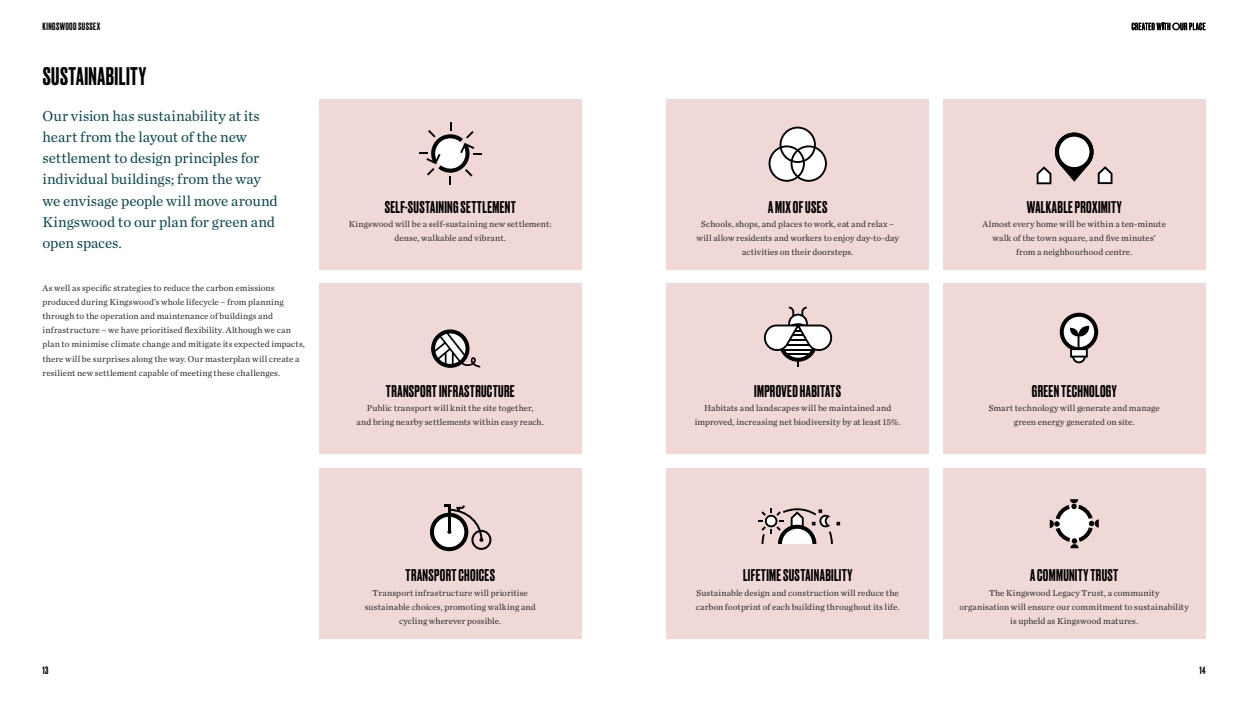
<style>
.page{position:relative;width:1248px;height:702px;background:#fff}
.page>*{position:absolute;margin:0;border:0;box-sizing:border-box;transform-origin:0 0}
.t1{font:500 24px "Druk";letter-spacing:.02em;color:#000}
.t2{font:500 16px "Druk";letter-spacing:.02em;color:#000}
.t3{font:15px/21.3px "Chronicle Text G1";letter-spacing:-.005em;color:#07474e}
.t4{font:500 10px "Druk";letter-spacing:.04em;color:#000}
.t5{font:9px/14.2px "Chronicle Text G1";letter-spacing:.01em;color:#282827;text-align:center}
</style>
<div class="page">
<div style="left:943px;top:468px;width:262px;height:170px;background:#f0d8d6"></div>
<svg style="left:1049px;top:499px;width:49px;height:49px"></svg>
<div style="left:666px;top:99px;width:262px;height:170px;background:#f0d8d6"></div>
<div style="left:666px;top:283px;width:262px;height:171px;background:#f0d8d6"></div>
<div style="left:666px;top:468px;width:262px;height:170px;background:#f0d8d6"></div>
<div style="left:319px;top:99px;width:262px;height:170px;background:#f0d8d6"></div>
<div style="left:943px;top:99px;width:262px;height:170px;background:#f0d8d6"></div>
<div style="left:319px;top:283px;width:262px;height:171px;background:#f0d8d6"></div>
<div style="left:319px;top:468px;width:262px;height:170px;background:#f0d8d6"></div>
<div style="left:943px;top:283px;width:262px;height:171px;background:#f0d8d6"></div>
<svg style="left:419px;top:122px;width:62px;height:62px"></svg>
<svg style="left:768px;top:127px;width:58px;height:55px"></svg>
<svg style="left:1036px;top:133px;width:76px;height:51px"></svg>
<svg style="left:431px;top:329px;width:49px;height:39px"></svg>
<hr style="left:797px;top:324px;width:1px;height:42px;background:#000">
<svg style="left:763px;top:306px;width:69px;height:56px"></svg>
<svg style="left:1059px;top:313px;width:39px;height:50px"></svg>
<svg style="left:430px;top:505px;width:61px;height:46px"></svg>
<svg style="left:758px;top:508px;width:82px;height:36px"></svg>
<svg style="left:1131px;top:23px;width:74px;height:7px"></svg>
<p class="t4" style="left:43px;top:20px;width:59px">KINGSWOOD SUSSEX</p>
<h1 class="t1" style="left:43px;top:60px;width:105px">SUSTAINABILITY</h1>
<h3 class="t3" style="left:43px;top:104px;width:237px">Our vision has sustainability at its heart from the layout of the new settlement to design principles for individual buildings; from the way we envisage people will move around<br>Kingswood to our plan for green and open spaces.</h3>
<p class="t5" style="left:43px;top:280px;width:264px;text-align:left">As well as specific strategies to reduce the carbon emissions produced during Kingswood’s whole lifecycle – from planning through to the operation and maintenance of buildings and infrastructure – we have prioritised flexibility. Although we can plan to minimise climate change and mitigate its expected impacts, there will be surprises along the way. Our masterplan will create a resilient new settlement capable of meeting these challenges.</p>
<h2 class="t2" style="left:384px;top:196px;width:133px">SELF-SUSTAINING SETTLEMENT</h2>
<p class="t5" style="left:349px;top:216px;width:204px">Kingswood will be a self-sustaining new settlement: dense, walkable and vibrant.</p>
<h2 class="t2" style="left:386px;top:380px;width:130px">TRANSPORT INFRASTRUCTURE</h2>
<p class="t5" style="left:356px;top:400px;width:189px">Public transport will knit the site together,<br>and bring nearby settlements within easy reach.</p>
<h2 class="t2" style="left:405px;top:564px;width:91px">TRANSPORT CHOICES</h2>
<p class="t5" style="left:365px;top:585px;width:172px">Transport infrastructure will prioritise sustainable choices, promoting walking and cycling wherever possible.</p>
<h2 class="t2" style="left:768px;top:196px;width:61px">A MIX OF USES</h2>
<p class="t5" style="left:696px;top:216px;width:204px">Schools, shops, and places to work, eat and relax – will allow residents and workers to enjoy day-to-day activities on their doorsteps.</p>
<h2 class="t2" style="left:754px;top:380px;width:88px">IMPROVED HABITATS</h2>
<p class="t5" style="left:694px;top:400px;width:207px">Habitats and landscapes will be maintained and improved, increasing net biodiversity by at least 15%.</p>
<h2 class="t2" style="left:743px;top:564px;width:111px">LIFETIME SUSTAINABILITY</h2>
<p class="t5" style="left:695px;top:585px;width:205px;text-align:left">Sustainable design and construction will reduce the carbon footprint of each building throughout its life.</p>
<h2 class="t2" style="left:1026px;top:196px;width:96px">WALKABLE PROXIMITY</h2>
<p class="t5" style="left:982px;top:216px;width:185px">Almost every home will be within a ten-minute walk of the town square, and five minutes’ from a neighbourhood centre.</p>
<h2 class="t2" style="left:1031px;top:380px;width:86px">GREEN TECHNOLOGY</h2>
<p class="t5" style="left:988px;top:400px;width:173px">Smart technology will generate and manage green energy generated on site.</p>
<h2 class="t2" style="left:1030px;top:564px;width:90px">A COMMUNITY TRUST</h2>
<p class="t5" style="left:959px;top:585px;width:231px">The Kingswood Legacy Trust, a community<br>organisation will ensure our commitment to sustainability is upheld as Kingswood matures.</p>
<p class="t4" style="left:43px;top:663px;width:7px">13</p>
<p class="t4" style="left:1199px;top:663px;width:8px">14</p>
</div>
